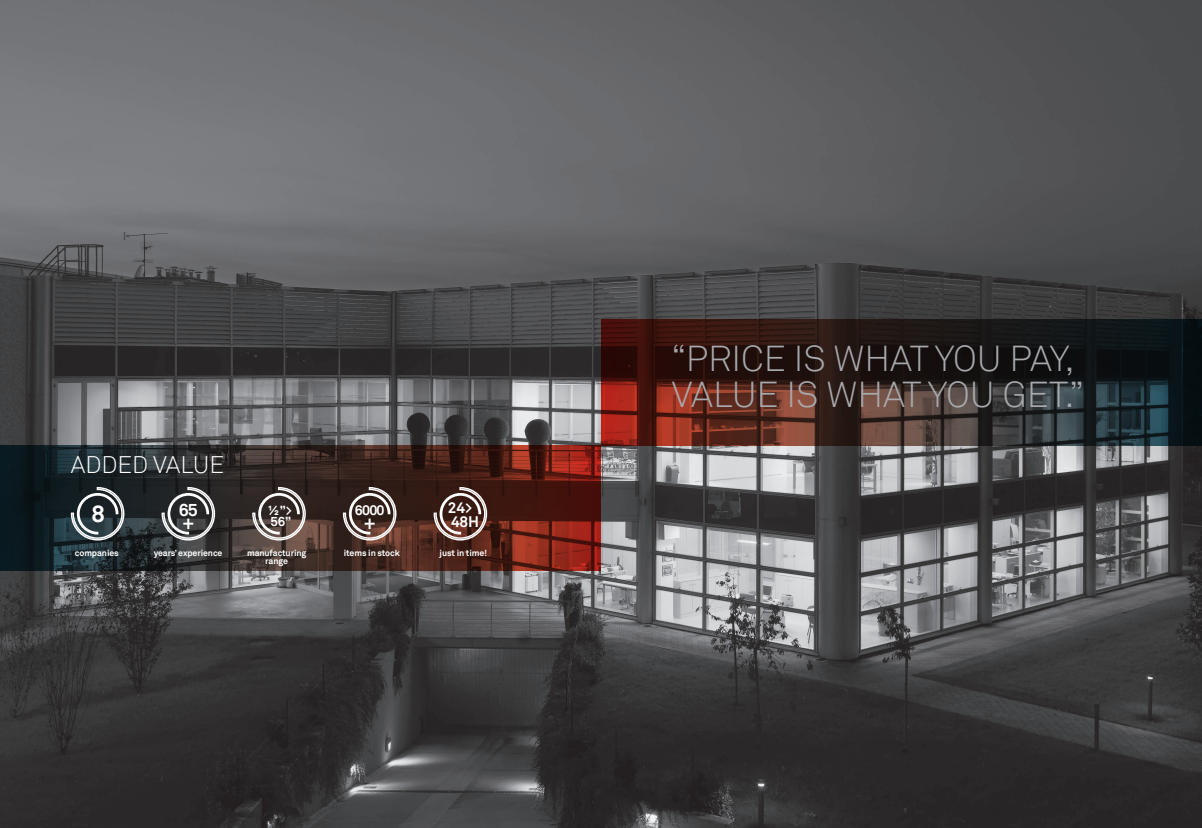
<style>
.page{position:relative;width:1202px;height:828px;background:#fff}
.page>*{position:absolute;margin:0;border:0;box-sizing:border-box;transform-origin:0 0}
.t1{font:300 36px/36px "Akkurat";color:#a8a9ad}
.t2{font:300 24px "Akkurat";color:#fff}
.t3{font:700 23.7px "Akkurat";color:#fff}
.t4{font:700 17.5px/13px "Akkurat";color:#fff}
.t5{font:700 15.3px/14.6px "Akkurat";color:#fff}
.t6{font:700 14px "Akkurat";color:#fff}
.t7{font:700 13.1px/10.9px "Akkurat";color:#fff}
.t8{font:700 8.7px "Akkurat";letter-spacing:-.01em;color:#fff}
</style>
<div class="page">
<img style="left:0;top:0;width:1202px;height:828px">
<svg style="left:0;top:445px;width:601px;height:126px;background:#3b2522"></svg>
<svg style="left:601px;top:319px;width:601px;height:126px;background:#34211e"></svg>
<svg style="left:71px;top:487px;width:53px;height:53px;background:#4d575b"></svg>
<svg style="left:162px;top:487px;width:53px;height:53px;background:#58595a"></svg>
<svg style="left:343px;top:487px;width:53px;height:53px;background:#64534d"></svg>
<svg style="left:252px;top:487px;width:54px;height:53px;background:#685e5a"></svg>
<svg style="left:434px;top:487px;width:53px;height:53px;background:#6a4e47"></svg>
<h2 class="t2" style="left:71px;top:451px;width:155px">ADDED VALUE</h2>
<h3 class="t7" style="left:268px;top:505px;width:25px">½”&gt;<br>56”</h3>
<h3 class="t5" style="left:448px;top:500px;width:33px">24&gt;<br>48H</h3>
<h3 class="t3" style="left:92px;top:499px;width:15px">8</h3>
<h3 class="t4" style="left:179px;top:504px;width:21px">65 +</h3>
<h3 class="t6" style="left:355px;top:501px;width:31px">6000</h3>
<h3 class="t4" style="left:364px;top:516px;width:13px">+</h3>
<p class="t8" style="left:75px;top:548px;width:45px">companies</p>
<p class="t8" style="left:154px;top:548px;width:70px">years’ experience</p>
<p class="t8" style="left:247px;top:548px;width:61px">manufacturing</p>
<p class="t8" style="left:344px;top:548px;width:57px">items in stock</p>
<p class="t8" style="left:265px;top:556px;width:24px">range</p>
<p class="t8" style="left:440px;top:548px;width:49px">just in time!</p>
<h1 class="t1" style="left:672px;top:341px;width:413px">“PRICE IS WHAT YOU PAY,<br>VALUE IS WHAT YOU GET.”</h1>
</div>
